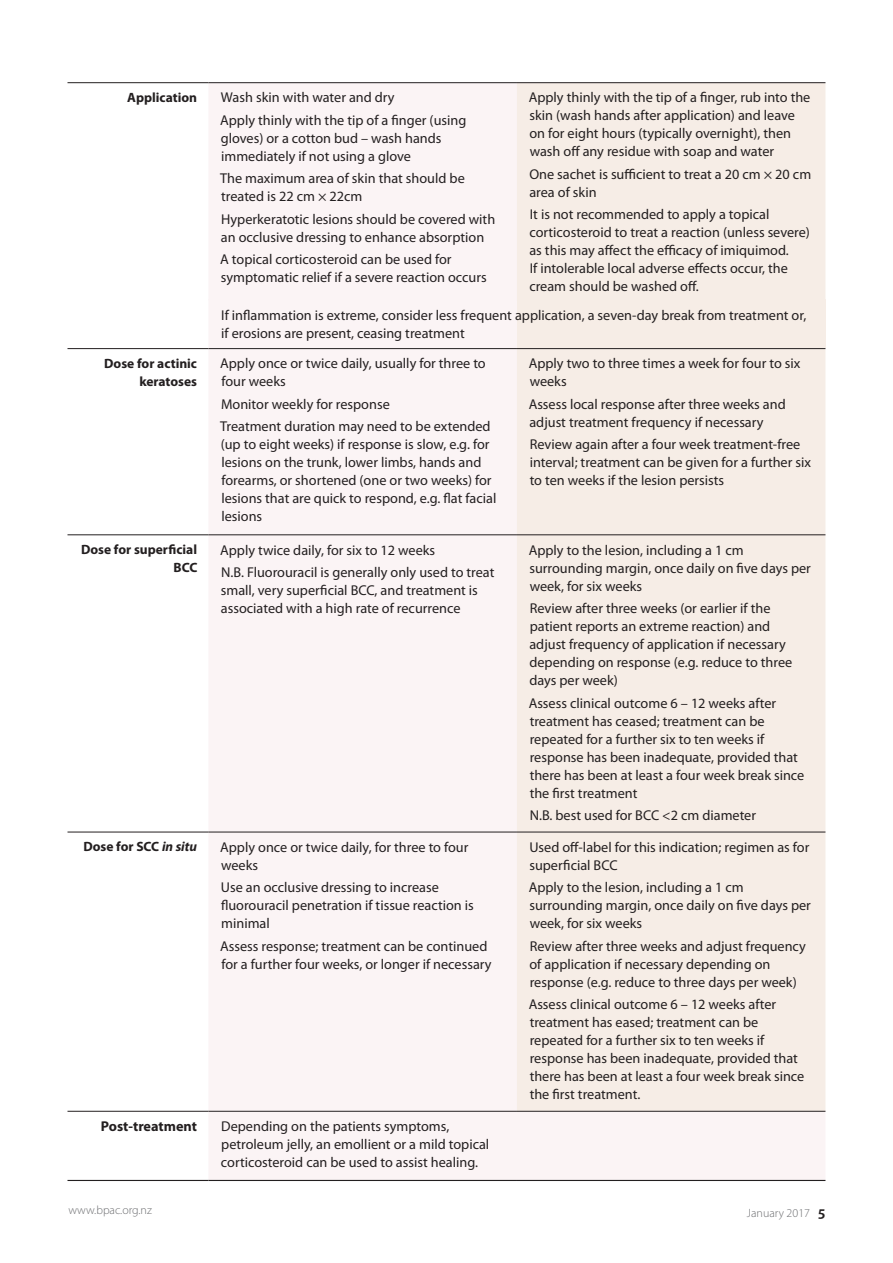
<style>
.page{position:relative;width:893px;height:1263px;background:#fff}
.page>*{position:absolute;margin:0;border:0;box-sizing:border-box;transform-origin:0 0}
.Body{font:14.25px/18px "Myriad Pro";color:#231f20}
.Body-2{font:700 14.25px "Myriad Pro";color:#231f20}
.Body-3{font:700 13.5px/18px "Myriad Pro";color:#231f20;text-align:right}
.Body-4{font:italic 700 13.5px "Myriad Pro";color:#231f20}
.t1{font:300 12px "Myriad Pro";color:#6c6d70}
.s1{font-weight:600;font-size:15.75px;color:#231f20}
</style>
<div class="page">
<svg style="left:68px;top:83px;width:140px;height:1028px"></svg>
<div style="left:208px;top:83px;width:617px;height:1097px;background:#fbf4f5"></div>
<div style="left:517px;top:83px;width:308px;height:1028px;background:#f6ede6"></div>
<hr style="left:68px;top:82px;width:140px;height:1px;background:#231f20">
<hr style="left:208px;top:82px;width:309px;height:1px;background:#231f20">
<hr style="left:517px;top:82px;width:308px;height:1px;background:#231f20">
<hr style="left:68px;top:348px;width:140px;height:1px;background:#231f20">
<hr style="left:208px;top:348px;width:309px;height:1px;background:#231f20">
<hr style="left:517px;top:348px;width:308px;height:1px;background:#231f20">
<hr style="left:68px;top:534px;width:140px;height:1px;background:#231f20">
<hr style="left:208px;top:534px;width:309px;height:1px;background:#231f20">
<hr style="left:517px;top:534px;width:308px;height:1px;background:#231f20">
<hr style="left:68px;top:832px;width:140px;height:1px;background:#231f20">
<hr style="left:208px;top:832px;width:309px;height:1px;background:#231f20">
<hr style="left:517px;top:832px;width:308px;height:1px;background:#231f20">
<hr style="left:68px;top:1111px;width:140px;height:1px;background:#231f20">
<hr style="left:208px;top:1111px;width:309px;height:1px;background:#231f20">
<hr style="left:517px;top:1111px;width:308px;height:1px;background:#231f20">
<hr style="left:68px;top:1180px;width:140px;height:1px;background:#231f20">
<hr style="left:208px;top:1180px;width:309px;height:1px;background:#231f20">
<hr style="left:517px;top:1180px;width:308px;height:1px;background:#231f20">
<p class="Body" style="left:529px;top:88px;width:283px">Apply thinly with the tip of a finger, rub into the skin (wash hands after application) and leave on for eight hours (typically overnight), then wash off any residue with soap and water</p>
<p class="Body" style="left:529px;top:165px;width:283px">One sachet is sufficient to treat a 20 cm × 20 cm area of skin</p>
<p class="Body" style="left:529px;top:205px;width:282px">It is not recommended to apply a topical corticosteroid to treat a reaction (unless severe) as this may affect the efficacy of imiquimod.<br>If intolerable local adverse effects occur, the cream should be washed off.</p>
<p class="Body" style="left:221px;top:306px;width:587px">If inflammation is extreme, consider less frequent application, a seven-day break from treatment or, if erosions are present, ceasing treatment</p>
<p class="Body-3" style="left:127px;top:88px;width:71px">Application</p>
<p class="Body" style="left:221px;top:88px;width:175px">Wash skin with water and dry</p>
<p class="Body" style="left:220px;top:111px;width:248px">Apply thinly with the tip of a finger (using gloves) or a cotton bud – wash hands immediately if not using a glove</p>
<p class="Body" style="left:220px;top:169px;width:246px">The maximum area of skin that should be treated is 22 cm × 22cm</p>
<p class="Body" style="left:221px;top:210px;width:276px">Hyperkeratotic lesions should be covered with an occlusive dressing to enhance absorption</p>
<p class="Body" style="left:220px;top:250px;width:268px">A topical corticosteroid can be used for symptomatic relief if a severe reaction occurs</p>
<p class="Body-3" style="left:104px;top:354px;width:94px">Dose for actinic keratoses</p>
<p class="Body" style="left:220px;top:354px;width:267px">Apply once or twice daily, usually for three to four weeks</p>
<p class="Body" style="left:221px;top:395px;width:170px">Monitor weekly for response</p>
<p class="Body" style="left:220px;top:417px;width:278px">Treatment duration may need to be extended (up to eight weeks) if response is slow, e.g. for lesions on the trunk, lower limbs, hands and forearms, or shortened (one or two weeks) for lesions that are quick to respond, e.g. flat facial lesions</p>
<p class="Body-3" style="left:174px;top:540px;width:25px;text-align:left;text-indent:-93px">Dose for superficial<br>BCC</p>
<p class="Body" style="left:220px;top:540px;width:216px">Apply twice daily, for six to 12 weeks</p>
<p class="Body" style="left:221px;top:563px;width:275px">N.B. Fluorouracil is generally only used to treat small, very superficial BCC, and treatment is associated with a high rate of recurrence</p>
<p class="Body-3" style="left:83px;top:837px;width:62px">Dose for SCC</p>
<p class="Body-4" style="left:162px;top:838px;width:37px">in situ</p>
<p class="Body" style="left:220px;top:838px;width:250px">Apply once or twice daily, for three to four weeks</p>
<p class="Body" style="left:221px;top:878px;width:254px">Use an occlusive dressing to increase fluorouracil penetration if tissue reaction is minimal</p>
<p class="Body" style="left:220px;top:937px;width:273px">Assess response; treatment can be continued for a further four weeks, or longer if necessary</p>
<p class="Body-2" style="left:101px;top:1117px;width:98px">Post-treatment</p>
<p class="Body" style="left:221px;top:1117px;width:270px">Depending on the patients symptoms, petroleum jelly, an emollient or a mild topical corticosteroid can be used to assist healing.</p>
<p class="Body" style="left:529px;top:354px;width:273px">Apply two to three times a week for four to six weeks</p>
<p class="Body" style="left:529px;top:395px;width:258px">Assess local response after three weeks and adjust treatment frequency if necessary</p>
<p class="Body" style="left:530px;top:435px;width:283px">Review again after a four week treatment-free interval; treatment can be given for a further six to ten weeks if the lesion persists</p>
<p class="Body" style="left:529px;top:540px;width:284px">Apply to the lesion, including a 1 cm surrounding margin, once daily on five days per week, for six weeks</p>
<p class="Body" style="left:529px;top:599px;width:264px">Review after three weeks (or earlier if the patient reports an extreme reaction) and adjust frequency of application if necessary depending on response (e.g. reduce to three days per week)</p>
<p class="Body" style="left:529px;top:693px;width:277px">Assess clinical outcome 6 – 12 weeks after treatment has ceased; treatment can be repeated for a further six to ten weeks if response has been inadequate, provided that there has been at least a four week break since the first treatment</p>
<p class="Body" style="left:530px;top:806px;width:228px">N.B. best used for BCC &lt;2 cm diameter</p>
<p class="Body" style="left:529px;top:838px;width:281px">Used off-label for this indication; regimen as for superficial BCC</p>
<p class="Body" style="left:529px;top:878px;width:284px">Apply to the lesion, including a 1 cm surrounding margin, once daily on five days per week, for six weeks</p>
<p class="Body" style="left:529px;top:937px;width:278px">Review after three weeks and adjust frequency of application if necessary depending on response (e.g. reduce to three days per week)</p>
<p class="Body" style="left:529px;top:995px;width:277px">Assess clinical outcome 6 – 12 weeks after treatment has eased; treatment can be repeated for a further six to ten weeks if response has been inadequate, provided that there has been at least a four week break since the first treatment.</p>
<p class="t1" style="left:69px;top:1202px;width:85px">www.bpac.org.nz</p>
<p class="t1" style="left:747px;top:1206px;width:80px">January 2017 <span class="s1">5</span></p>
</div>
